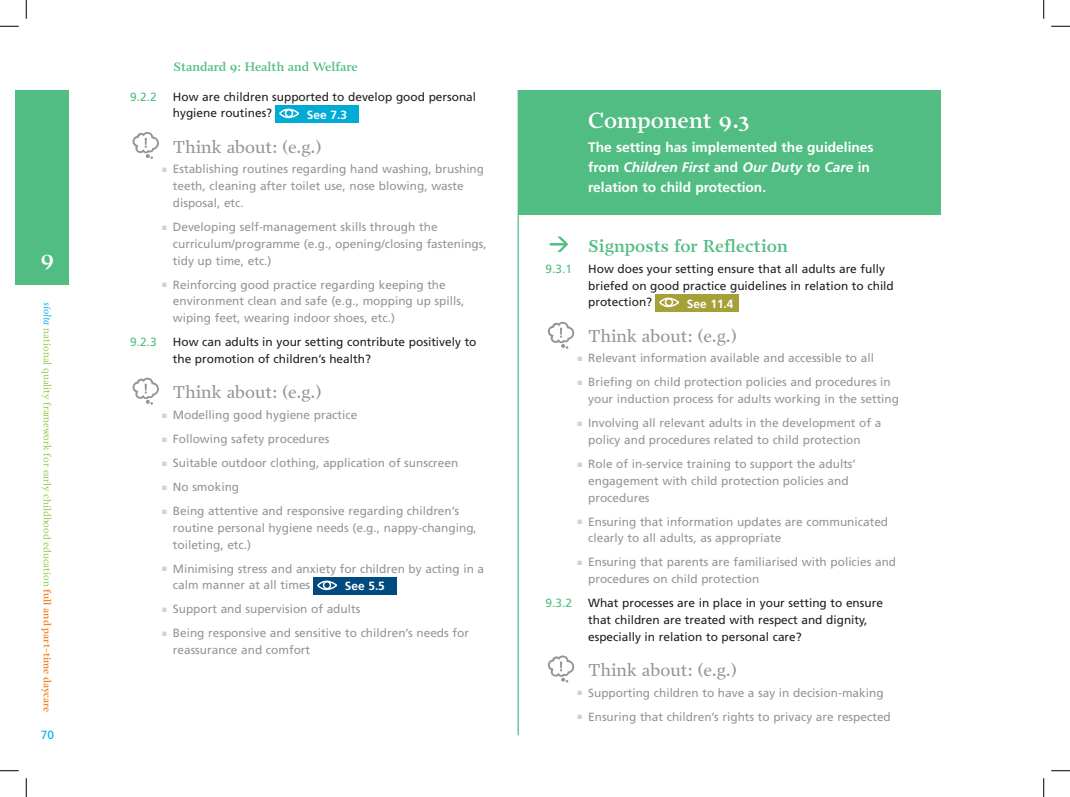
<style>
.page{position:relative;width:1070px;height:797px;background:#fff}
.page>*{position:absolute;margin:0;border:0;box-sizing:border-box;transform-origin:0 0}
.component_heading{font:600 22.5px "Prensa";color:#fff}
.signpost_thin_headin{font:20px "DIN Bold Alternate";color:#51bd83}
.signpost_thin_headin-2{font:17.5px "Prensa";color:#939598}
.signpost_thin_headin-3{font:600 17.5px "Prensa";color:#51bd83}
.component{font:700 13.75px/20px "Frutiger";color:#fff}
.signpost_thin_headin-4{font:600 12.5px "Prensa";color:#51bd83}
.think_body{font:11.88px/16.9px "Frutiger";color:#939598}
.signpost_body{font:11.88px/16.9px "Frutiger";color:#231f20}
.signpost_body-2{font:11.88px "Frutiger";color:#51bd83}
.t1{font:700 11.88px "Frutiger";color:#fff}
.think_body-2{font:11.88px "Frutiger";color:#00aeef}
.t2{font:10px "Prensa";color:#8bc63e}
.s1{font-style:italic;color:#00aeef}
.s2{font-weight:600;color:#f58220}
.s3{color:#d1d2d4}
.s4{font-style:italic}
</style>
<div class="page">
<div style="left:16px;top:90px;width:53px;height:194px;background:#51bd83"></div>
<hr style="left:517px;top:90px;width:2px;height:645px;background:#51bd83">
<div style="left:518px;top:90px;width:422px;height:124px;background:#51bd83"></div>
<div style="left:276px;top:105px;width:26px;height:17px;background:#00acd5"></div>
<svg style="left:279px;top:108px;width:21px;height:10px"></svg>
<div style="left:302px;top:105px;width:57px;height:17px;background:#00acd5"></div>
<svg style="left:133px;top:132px;width:26px;height:27px"></svg>
<svg style="left:133px;top:377px;width:26px;height:28px"></svg>
<div style="left:314px;top:577px;width:26px;height:17px;background:#004a7f"></div>
<svg style="left:317px;top:580px;width:21px;height:10px"></svg>
<div style="left:340px;top:577px;width:57px;height:17px;background:#004a7f"></div>
<div style="left:655px;top:294px;width:27px;height:17px;background:#a6a038"></div>
<svg style="left:659px;top:297px;width:20px;height:10px"></svg>
<div style="left:682px;top:294px;width:56px;height:17px;background:#a6a038"></div>
<svg style="left:548px;top:322px;width:26px;height:27px"></svg>
<svg style="left:548px;top:655px;width:26px;height:27px"></svg>
<svg style="left:0;top:25px;width:19px;height:2px"></svg>
<svg style="left:1051px;top:25px;width:18px;height:2px"></svg>
<svg style="left:0;top:770px;width:19px;height:1px"></svg>
<svg style="left:1051px;top:770px;width:18px;height:1px"></svg>
<svg style="left:25px;top:0;width:2px;height:19px"></svg>
<svg style="left:25px;top:778px;width:2px;height:19px"></svg>
<svg style="left:1043px;top:0;width:1px;height:19px"></svg>
<svg style="left:1043px;top:778px;width:1px;height:19px"></svg>
<p class="component_heading" style="left:40px;top:245px;width:15px">9</p>
<p class="t2" style="left:53px;top:302px;width:412px;rotate:90deg"><span class="s1">síolta</span> national quality framework for early childhood education <span class="s2">full and part-time daycare</span></p>
<p class="think_body-2" style="left:41px;top:727px;width:15px">70</p>
<p class="signpost_thin_headin-4" style="left:173px;top:59px;width:186px">Standard 9: Health and Welfare</p>
<p class="signpost_body-2" style="left:130px;top:89px;width:28px">9.2.2</p>
<p class="signpost_body" style="left:173px;top:88px;width:305px">How are children supported to develop good personal hygiene routines?</p>
<p class="t1" style="left:307px;top:107px;width:41px">See 7.3</p>
<p class="signpost_thin_headin-2" style="left:173px;top:136px;width:150px">Think about: (e.g.)</p>
<p class="think_body" style="left:173px;top:160px;width:313px;text-indent:-11px"><span class="s3">■</span> Establishing routines regarding hand washing, brushing teeth, cleaning after toilet use, nose blowing, waste disposal, etc.</p>
<p class="think_body" style="left:173px;top:218px;width:315px;text-indent:-11px"><span class="s3">■</span> Developing self-management skills through the curriculum/programme (e.g., opening/closing fastenings, tidy up time, etc.)</p>
<p class="think_body" style="left:173px;top:276px;width:293px;text-indent:-11px"><span class="s3">■</span> Reinforcing good practice regarding keeping the environment clean and safe (e.g., mopping up spills, wiping feet, wearing indoor shoes, etc.)</p>
<p class="signpost_body-2" style="left:130px;top:335px;width:28px">9.2.3</p>
<p class="signpost_body" style="left:173px;top:333px;width:305px">How can adults in your setting contribute positively to the promotion of children’s health?</p>
<p class="signpost_thin_headin-2" style="left:173px;top:382px;width:150px">Think about: (e.g.)</p>
<p class="think_body" style="left:162px;top:406px;width:197px"><span class="s3">■</span> Modelling good hygiene practice</p>
<p class="think_body" style="left:162px;top:430px;width:169px"><span class="s3">■</span> Following safety procedures</p>
<p class="think_body" style="left:162px;top:454px;width:298px"><span class="s3">■</span> Suitable outdoor clothing, application of sunscreen</p>
<p class="think_body" style="left:162px;top:478px;width:78px"><span class="s3">■</span> No smoking</p>
<p class="think_body" style="left:173px;top:502px;width:305px;text-indent:-11px"><span class="s3">■</span> Being attentive and responsive regarding children’s routine personal hygiene needs (e.g., nappy-changing, toileting, etc.)</p>
<p class="think_body" style="left:173px;top:560px;width:313px;text-indent:-11px"><span class="s3">■</span> Minimising stress and anxiety for children by acting in a calm manner at all times</p>
<p class="t1" style="left:345px;top:579px;width:41px">See 5.5</p>
<p class="think_body" style="left:162px;top:600px;width:200px"><span class="s3">■</span> Support and supervision of adults</p>
<p class="think_body" style="left:173px;top:624px;width:297px;text-indent:-11px"><span class="s3">■</span> Being responsive and sensitive to children’s needs for reassurance and comfort</p>
<p class="signpost_thin_headin" style="left:574px;top:234px;width:22px;rotate:90deg">&gt;</p>
<p class="component_heading" style="left:588px;top:107px;width:163px">Component 9.3</p>
<p class="component" style="left:588px;top:137px;width:287px">The setting has implemented the guidelines from <span class="s4">Children First</span> and <span class="s4">Our Duty to Care</span> in relation to child protection.</p>
<p class="signpost_thin_headin-3" style="left:588px;top:236px;width:201px">Signposts for Reflection</p>
<p class="signpost_body-2" style="left:545px;top:261px;width:28px">9.3.1</p>
<p class="signpost_body" style="left:588px;top:260px;width:307px">How does your setting ensure that all adults are fully briefed on good practice guidelines in relation to child protection?</p>
<p class="t1" style="left:687px;top:296px;width:48px">See 11.4</p>
<p class="signpost_thin_headin-2" style="left:588px;top:325px;width:150px">Think about: (e.g.)</p>
<p class="think_body" style="left:577px;top:349px;width:298px"><span class="s3">■</span> Relevant information available and accessible to all</p>
<p class="think_body" style="left:588px;top:373px;width:312px;text-indent:-11px"><span class="s3">■</span> Briefing on child protection policies and procedures in your induction process for adults working in the setting</p>
<p class="think_body" style="left:588px;top:414px;width:295px;text-indent:-11px"><span class="s3">■</span> Involving all relevant adults in the development of a policy and procedures related to child protection</p>
<p class="think_body" style="left:588px;top:455px;width:269px;text-indent:-11px"><span class="s3">■</span> Role of in-service training to support the adults’ engagement with child protection policies and procedures</p>
<p class="think_body" style="left:588px;top:513px;width:301px;text-indent:-11px"><span class="s3">■</span> Ensuring that information updates are communicated clearly to all adults, as appropriate</p>
<p class="think_body" style="left:588px;top:553px;width:309px;text-indent:-11px"><span class="s3">■</span> Ensuring that parents are familiarised with policies and procedures on child protection</p>
<p class="signpost_body-2" style="left:545px;top:596px;width:28px">9.3.2</p>
<p class="signpost_body" style="left:588px;top:594px;width:296px">What processes are in place in your setting to ensure that children are treated with respect and dignity, especially in relation to personal care?</p>
<p class="signpost_thin_headin-2" style="left:588px;top:660px;width:150px">Think about: (e.g.)</p>
<p class="think_body" style="left:577px;top:684px;width:307px"><span class="s3">■</span> Supporting children to have a say in decision-making</p>
<p class="think_body" style="left:577px;top:708px;width:315px"><span class="s3">■</span> Ensuring that children’s rights to privacy are respected</p>
</div>
